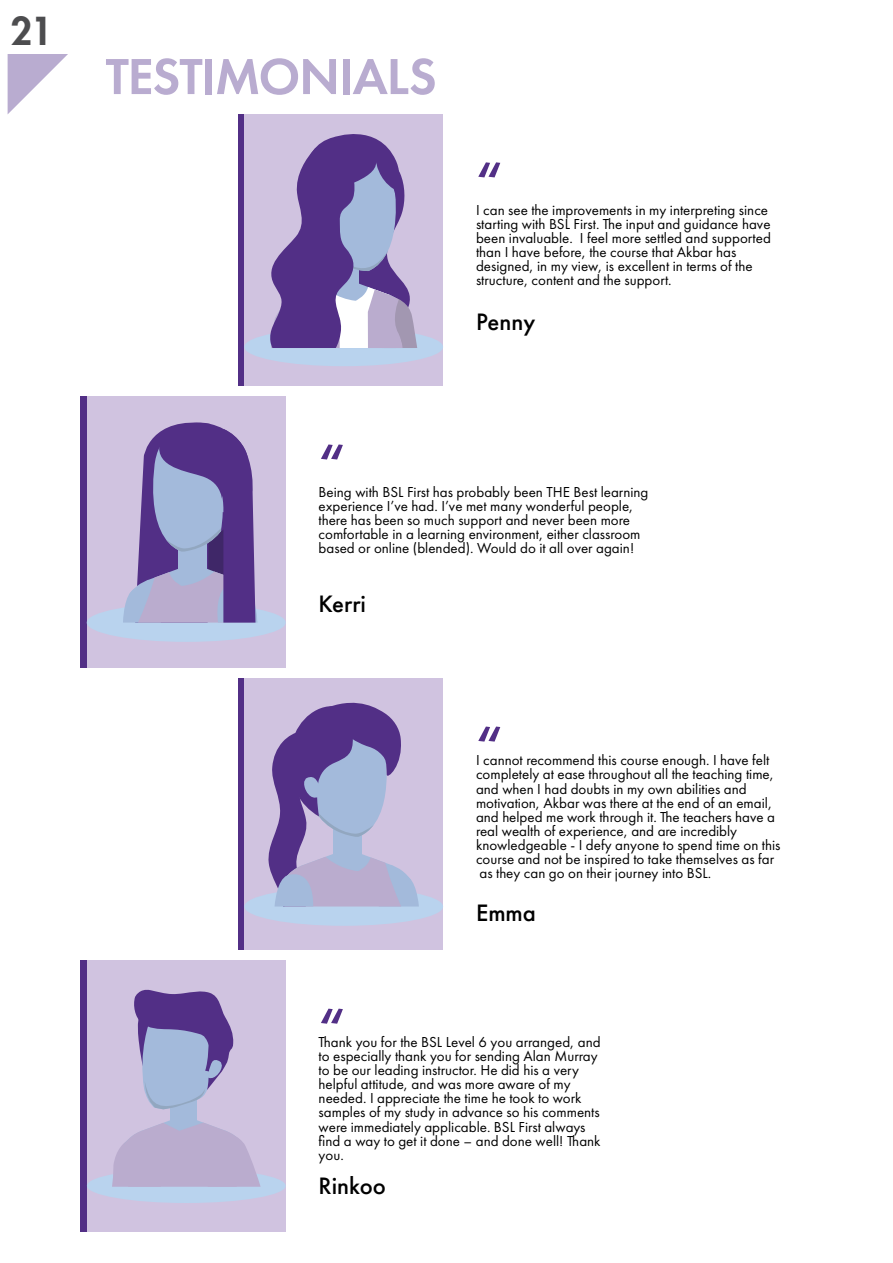
<style>
.page{position:relative;width:893px;height:1263px;background:#fff}
.page>*{position:absolute;margin:0;border:0;box-sizing:border-box;transform-origin:0 0}
.t1{font:600 54.15px "Futura PT";color:#522f86}
.t2{font:600 52.5px "Futura PT";letter-spacing:-.025em;color:#b9acd0}
.t3{font:800 37.5px "Futura Std";color:#4d4d4f}
.t4{font:500 24.6px "Futura PT";color:#000}
.t5{font:15px/14.1px "Futura PT";color:#000}
</style>
<div class="page">
<div style="left:238px;top:114px;width:6px;height:272px;background:#522f86"></div>
<div style="left:244px;top:114px;width:199px;height:272px;background:#d0c3e0"></div>
<div style="left:81px;top:396px;width:6px;height:272px;background:#522f86"></div>
<div style="left:87px;top:396px;width:199px;height:272px;background:#d0c3e0"></div>
<div style="left:238px;top:679px;width:6px;height:271px;background:#522f86"></div>
<div style="left:244px;top:679px;width:199px;height:271px;background:#d0c3e0"></div>
<div style="left:81px;top:961px;width:6px;height:271px;background:#522f86"></div>
<div style="left:87px;top:961px;width:199px;height:271px;background:#d0c3e0"></div>
<div style="left:244px;top:328px;width:199px;height:38px;background:#b9d3ee;border-radius:50%"></div>
<svg style="left:267px;top:134px;width:150px;height:214px"></svg>
<div style="left:87px;top:603px;width:199px;height:39px;background:#b9d3ee;border-radius:50%"></div>
<svg style="left:123px;top:422px;width:134px;height:201px"></svg>
<div style="left:244px;top:887px;width:199px;height:39px;background:#b9d3ee;border-radius:50%"></div>
<svg style="left:268px;top:702px;width:151px;height:204px"></svg>
<div style="left:87px;top:1168px;width:199px;height:35px;background:#b9d3ee;border-radius:50%"></div>
<div style="left:170px;top:1094px;width:27px;height:35px;background:#a3badb"></div>
<svg style="left:112px;top:1120px;width:149px;height:67px"></svg>
<svg style="left:134px;top:989px;width:100px;height:120px"></svg>
<svg style="left:8px;top:54px;width:60px;height:60px"></svg>
<h3 class="t3" style="left:11px;top:10px;width:43px">21</h3>
<h2 class="t2" style="left:106px;top:54px;width:333px">TESTIMONIALS</h2>
<h1 class="t1" style="left:476px;top:149px;width:28px">“</h1>
<p class="t5" style="left:476px;top:204px;width:296px">I can see the improvements in my interpreting since starting with BSL First. The input and guidance have been invaluable. I feel more settled and supported than I have before, the course that Akbar has designed, in my view, is excellent in terms of the structure, content and the support.</p>
<h3 class="t4" style="left:476px;top:312px;width:61px">Penny</h3>
<h1 class="t1" style="left:319px;top:431px;width:28px">“</h1>
<p class="t5" style="left:319px;top:486px;width:331px">Being with BSL First has probably been THE Best learning experience I’ve had. I’ve met many wonderful people, there has been so much support and never been more comfortable in a learning environment, either classroom based or online (blended). Would do it all over again!</p>
<h3 class="t4" style="left:319px;top:594px;width:49px">Kerri</h3>
<h1 class="t1" style="left:319px;top:995px;width:28px">“</h1>
<h1 class="t1" style="left:476px;top:713px;width:28px">“</h1>
<p class="t5" style="left:476px;top:754px;width:306px">I cannot recommend this course enough. I have felt completely at ease throughout all the teaching time, and when I had doubts in my own abilities and motivation, Akbar was there at the end of an email, and helped me work through it. The teachers have a real wealth of experience, and are incredibly knowledgeable - I defy anyone to spend time on this course and not be inspired to take themselves as far as they can go on their journey into BSL.</p>
<h3 class="t4" style="left:476px;top:903px;width:62px">Emma</h3>
<p class="t5" style="left:319px;top:1036px;width:284px">Thank you for the BSL Level 6 you arranged, and to especially thank you for sending Alan Murray to be our leading instructor. He did his a very helpful attitude, and was more aware of my needed. I appreciate the time he took to work samples of my study in advance so his comments were immediately applicable. BSL First always find a way to get it done – and done well! Thank you.</p>
<h3 class="t4" style="left:319px;top:1176px;width:69px">Rinkoo</h3>
</div>
